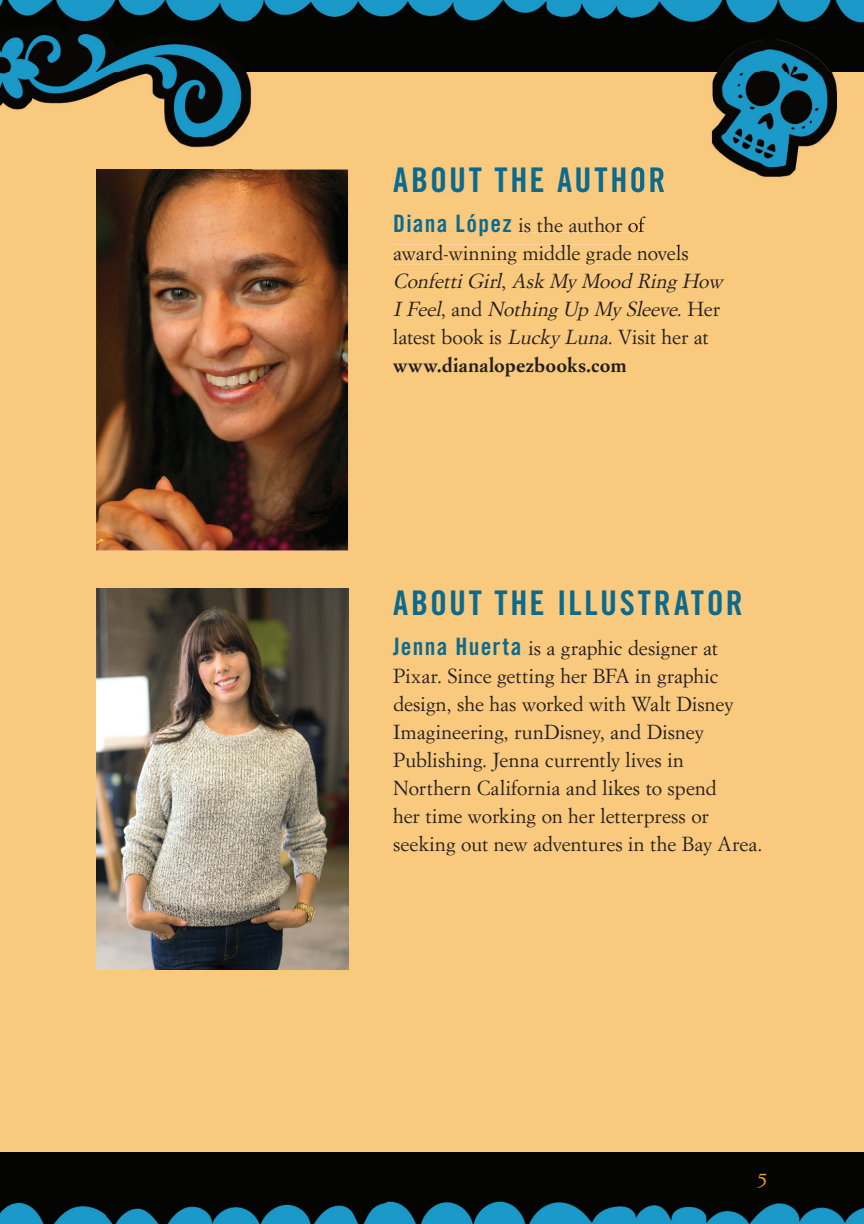
<style>
.page{position:relative;width:864px;height:1224px;background:#fff}
.page>*{position:absolute;margin:0;border:0;box-sizing:border-box;transform-origin:0 0}
.t1{font:34px "Trade Gothic Bold Cond Twenty";letter-spacing:.075em;color:#0c6a8d}
.t2{font:20px/28px "Simoncini Garamond Std";color:#231f20}
.t3{font:20px "Simoncini Garamond Std";color:#f3a927}
.s1{font-family:"Trade Gothic Bold Cond Twenty";font-size:24px;color:#0c6a8d}
.s2{font-style:italic}
.s3{font-weight:700}
</style>
<div class="page">
<div style="left:0;top:72px;width:864px;height:1080px;background:#f9c97d"></div>
<div style="left:394px;top:167px;width:236px;height:25px;background:#f9c97d"></div>
<div style="left:519px;top:217px;width:111px;height:15px;background:#f9c97d"></div>
<div style="left:394px;top:245px;width:295px;height:19px;background:#f9c97d"></div>
<img style="left:105px;top:1152px;width:281px;height:72px">
<img style="left:386px;top:1152px;width:478px;height:72px">
<img style="left:0;top:990px;width:105px;height:234px">
<img style="left:96px;top:169px;width:252px;height:382px">
<img style="left:96px;top:589px;width:252px;height:381px">
<img style="left:252px;top:0;width:378px;height:72px">
<img style="left:630px;top:0;width:234px;height:252px">
<img style="left:630px;top:167px;width:34px;height:25px">
<img style="left:630px;top:217px;width:16px;height:15px">
<img style="left:630px;top:245px;width:59px;height:7px">
<img style="left:0;top:0;width:252px;height:234px">
<img style="left:96px;top:169px;width:156px;height:65px">
<h1 class="t1" style="left:393px;top:159px;width:274px">ABOUT THE AUTHOR</h1>
<p class="t2" style="left:393px;top:210px;width:336px"><span class="s1">Diana López</span> is the author of award-winning middle grade novels<br><span class="s2">ConfettiGirl</span>, <span class="s2">Ask MyMood Ring How<br>IFeel</span>, a n d <span class="s2">Nothing Up MySleeve</span>. H e r latest book is <span class="s2">LuckyLuna</span>. Visit her at <span class="s3">www.dianalopezbooks.com</span></p>
<h1 class="t1" style="left:393px;top:583px;width:351px">ABOUT THE ILLUSTRATOR</h1>
<p class="t2" style="left:393px;top:634px;width:371px"><span class="s1">Jenna Huerta</span> is a graphic designer at Pixar. Since getting her BFA in graphic design, she has worked with Walt Disney Imagineering, runDisney, and Disney Publishing. Jenna currently lives in Northern California and likes to spend<br>her time working on her letterpress or seeking out new adventures in the Bay Area.</p>
<p class="t3" style="left:758px;top:1168px;width:11px">5</p>
</div>
